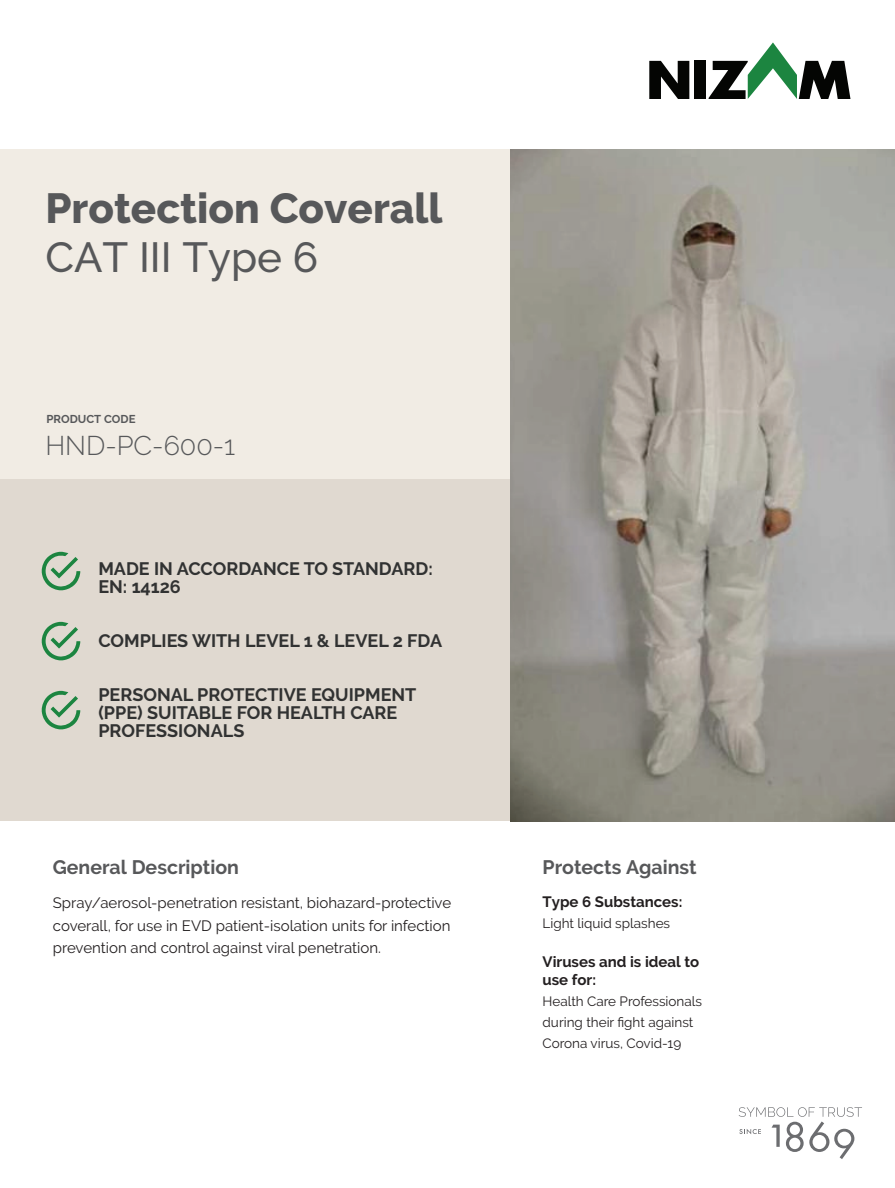
<style>
.page{position:relative;width:895px;height:1188px;background:#fff}
.page>*{position:absolute;margin:0;border:0;box-sizing:border-box;transform-origin:0 0}
.t1{font:800 42px "Raleway";color:#57585a}
.t2{font:500 42px "Raleway";color:#57585a}
.t3{font:300 27px "Raleway";color:#57585a}
.t4{font:700 19.5px "Raleway";color:#57585a}
.t5{font:700 18px/18px "Raleway";color:#313232}
.t6{font:15px/22.5px "Raleway";color:#231f20;text-align:justify}
.t7{font:700 15px/18px "Raleway";color:#231f20}
.t8{font:13.5px/21px "Raleway";color:#231f20}
.t9{font:700 11.4px "Raleway";color:#57585a}
</style>
<div class="page">
<div style="left:0;top:149px;width:510px;height:671px;background:#f1ece4"></div>
<div style="left:0;top:479px;width:894px;height:342px;background:#e0d9d0"></div>
<svg style="left:649px;top:61px;width:40px;height:38px"></svg>
<div style="left:694px;top:61px;width:12px;height:38px;background:#040503"></div>
<svg style="left:708px;top:42px;width:142px;height:57px"></svg>
<svg style="left:738px;top:1107px;width:123px;height:52px"></svg>
<img style="left:510px;top:149px;width:384px;height:673px">
<svg style="left:42px;top:552px;width:38px;height:38px"></svg>
<svg style="left:42px;top:622px;width:38px;height:38px"></svg>
<svg style="left:42px;top:691px;width:38px;height:38px"></svg>
<h1 class="t1" style="left:45px;top:184px;width:398px">Protection Coverall</h1>
<h1 class="t2" style="left:45px;top:233px;width:274px">CAT III Type 6</h1>
<p class="t9" style="left:46px;top:412px;width:90px">PRODUCT CODE</p>
<h2 class="t3" style="left:45px;top:430px;width:191px">HND-PC-600-1</h2>
<p class="t5" style="left:98px;top:559px;width:336px">MADE IN ACCORDANCE TO STANDARD:<br>EN: 14126</p>
<p class="t5" style="left:98px;top:631px;width:345px">COMPLIES WITH LEVEL 1 &amp; LEVEL 2 FDA</p>
<p class="t5" style="left:98px;top:685px;width:319px">PERSONAL PROTECTIVE EQUIPMENT (PPE) SUITABLE FOR HEALTH CARE<br>PROFESSIONALS</p>
<h3 class="t4" style="left:53px;top:856px;width:188px">General Description</h3>
<p class="t6" style="left:53px;top:891px;width:400px">Spray/aerosol-penetration resistant, biohazard-protective coverall, for use in EVD patient-isolation units for infection prevention and control against viral penetration.</p>
<h3 class="t4" style="left:542px;top:856px;width:156px">Protects Against</h3>
<p class="t7" style="left:542px;top:893px;width:141px">Type 6 Substances:</p>
<p class="t8" style="left:542px;top:913px;width:129px">Light liquid splashes</p>
<p class="t7" style="left:542px;top:953px;width:158px">Viruses and is ideal to use for:</p>
<p class="t8" style="left:542px;top:991px;width:161px">Health Care Professionals during their fight against<br>Corona virus, Covid-19</p>
</div>
